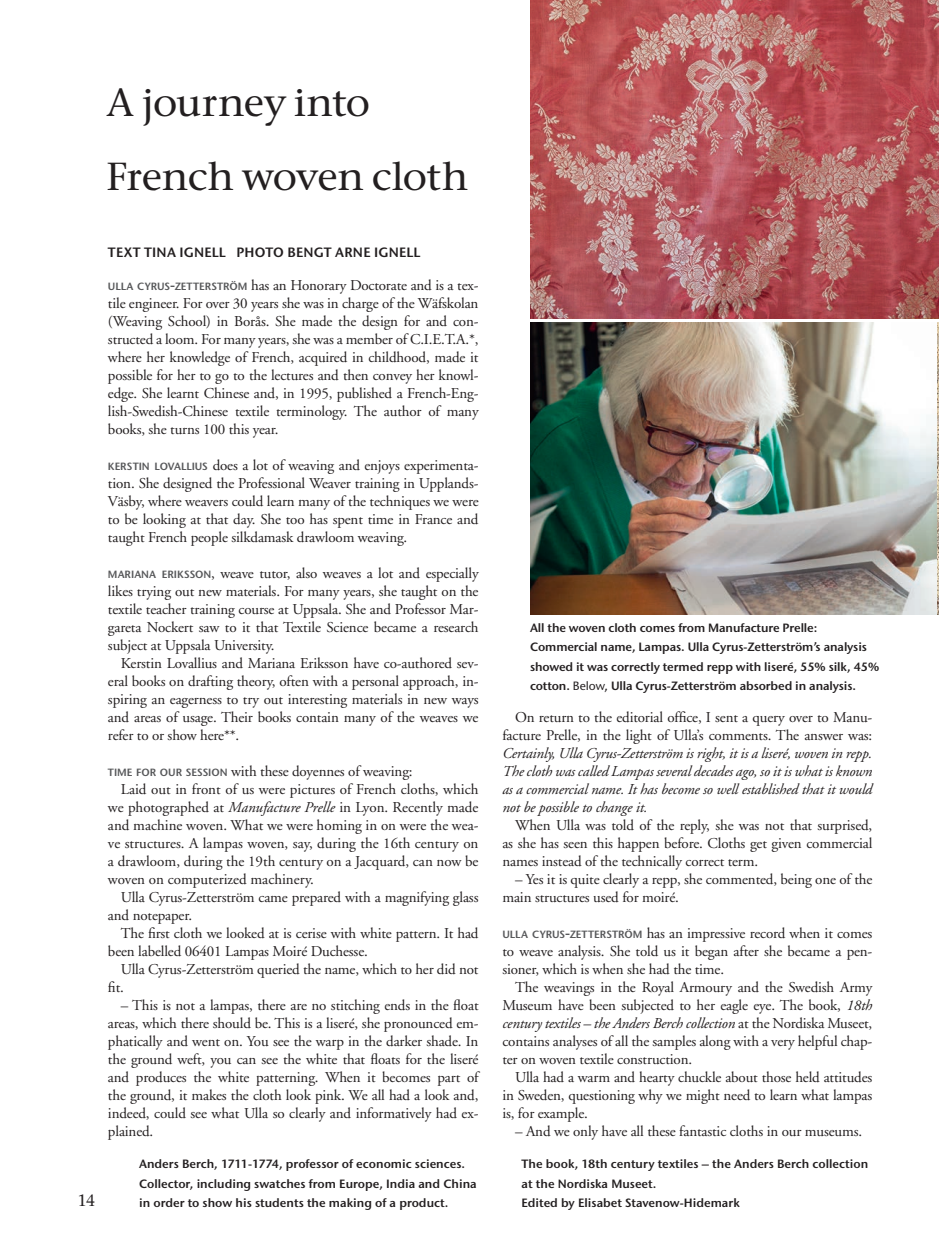
<style>
.page{position:relative;width:939px;height:1237px;background:#fff}
.page>*{position:absolute;margin:0;border:0;box-sizing:border-box;transform-origin:0 0}
.t1{font:500 39px/73.5px "ITC Stone Serif";letter-spacing:-.02em;color:#231f20;scale:1.05 1}
.t2{font:500 16.5px "ITC Stone Serif";color:#231f20}
.t3{font:15px/18px "Adobe Garamond";letter-spacing:-.01em;color:#231f20;text-align:justify}
.t4{font:italic 15px/18px "Adobe Garamond";letter-spacing:-.01em;color:#231f20;text-align:justify}
.t5{font:13.5px "ITC Stone Sans Semi";color:#231f20}
.t6{font:12px/19.5px "ITC Stone Sans Semi";letter-spacing:-.005em;color:#231f20}
.s1{font-family:"ITC Stone Sans Semi";font-size:10.5px;color:#57585a}
.s2{font-family:"ITC Stone Sans Semi";color:#57585a}
.s3{font-style:italic}
.s4{font-family:"ITC Stone Sans";font-weight:500}
</style>
<div class="page">
<img style="left:530px;top:0;width:409px;height:318px">
<img style="left:530px;top:322px;width:409px;height:292px">
<h1 class="t1" style="left:106px;top:65px;width:347px">A journey into<br>French woven cloth</h1>
<p class="t2" style="left:78px;top:1190px;width:19px">14</p>
<p class="t5" style="left:108px;top:244px;width:10px">TEXT</p>
<p class="t5" style="left:144px;top:244px;width:9px">TINA</p>
<p class="t5" style="left:179px;top:244px;width:9px">IGNELL</p>
<p class="t5" style="left:236px;top:244px;width:11px">PHOTO</p>
<p class="t5" style="left:287px;top:244px;width:10px">BENGT</p>
<p class="t5" style="left:335px;top:244px;width:10px">ARNE</p>
<p class="t5" style="left:374px;top:244px;width:9px">IGNELL</p>
<p class="t3" style="left:108px;top:277px;width:372px"><span class="s1">ULLA CYRUS</span><span class="s2">-</span><span class="s1">ZETTERSTRÖM</span> has an Honorary Doctorate and is a tex&shy;tile engineer. For over 30 years she was in charge of the Wäfskolan (Weaving School) in Borås. She made the design for and con&shy;structed a loom. For many years, she was a member of C.I.E.T.A.*, where her knowledge of French, acquired in childhood, made it possible for her to go to the lectures and then convey her knowl&shy;edge. She learnt Chinese and, in 1995, published a French-Eng&shy;lish-Swedish-Chinese textile terminology. The author of many books, she turns 100 this year.</p>
<p class="t3" style="left:108px;top:457px;width:372px"><span class="s1">KERSTIN LOVALLIUS</span> does a lot of weaving and enjoys experimenta&shy;tion. She designed the Professional Weaver training in Upplands-Väsby, where weavers could learn many of the techniques we were to be looking at that day. She too has spent time in France and taught French people silkdamask drawloom weaving.</p>
<p class="t3" style="left:108px;top:565px;width:372px"><span class="s1">MARIANA ERIKSSON</span>, weave tutor, also weaves a lot and especially likes trying out new materials. For many years, she taught on the textile teacher training course at Uppsala. She and Professor Mar&shy;gareta Nockert saw to it that Textile Science became a research subject at Uppsala University.</p>
<p class="t3" style="left:108px;top:655px;width:372px;text-indent:13px">Kerstin Lovallius and Mariana Eriksson have co-authored sev&shy;eral books on drafting theory, often with a personal approach, in&shy;spiring an eagerness to try out interesting materials in new ways and areas of usage. Their books contain many of the weaves we refer to or show here**.</p>
<p class="t3" style="left:108px;top:763px;width:306px"><span class="s1">TIME FOR OUR SESSION</span> with these doyennes of weaving:</p>
<p class="t3" style="left:121px;top:781px;width:359px">Laid out in front of us were pictures of French cloths, which</p>
<p class="t3" style="left:108px;top:799px;width:372px">we photographed at <span class="s3">Manufacture Prelle</span> in Lyon. Recently made</p>
<p class="t3" style="left:108px;top:817px;width:372px">and machine woven. What we were homing in on were the wea-</p>
<p class="t3" style="left:108px;top:835px;width:372px">ve structures. A lampas woven, say, during the 16th century on</p>
<p class="t3" style="left:108px;top:853px;width:372px">a drawloom, during the 19th century on a Jacquard, can now be</p>
<p class="t3" style="left:108px;top:871px;width:208px">woven on computerized machinery.</p>
<p class="t3" style="left:121px;top:889px;width:359px">Ulla Cyrus-Zetterström came prepared with a magnifying glass</p>
<p class="t3" style="left:108px;top:907px;width:86px">and notepaper.</p>
<p class="t3" style="left:121px;top:925px;width:359px">The first cloth we looked at is cerise with white pattern. It had</p>
<p class="t3" style="left:108px;top:943px;width:261px">been labelled 06401 Lampas Moiré Duchesse.</p>
<p class="t3" style="left:121px;top:961px;width:359px">Ulla Cyrus-Zetterström queried the name, which to her did not</p>
<p class="t3" style="left:108px;top:979px;width:17px">fit.</p>
<p class="t3" style="left:108px;top:997px;width:372px;text-indent:13px">– This is not a lampas, there are no stitching ends in the float areas, which there should be. This is a liseré, she pronounced em&shy;phatically and went on. You see the warp in the darker shade. In the ground weft, you can see the white that floats for the liseré and produces the white patterning. When it becomes part of the ground, it makes the cloth look pink. We all had a look and, indeed, could see what Ulla so clearly and informatively had ex&shy;plained.</p>
<p class="t6" style="left:530px;top:618px;width:351px">All the woven cloth comes from Manufacture Prelle:<br>Commercial name, Lampas. Ulla Cyrus-Zetterström’s analysis showed it was correctly termed repp with liseré, 55% silk, 45% cotton. <span class="s4">Below,</span> Ulla Cyrus-Zetterström absorbed in analysis.</p>
<p class="t3" style="left:502px;top:709px;width:371px;text-align:right">On return to the editorial office, I sent a query over to Manu&shy;facture Prelle, in the light of Ulla’s comments. The answer was:</p>
<p class="t4" style="left:502px;top:745px;width:371px">Certainly, Ulla Cyrus-Zetterström is right, it is a liseré, woven in repp.<br>The cloth was called Lampas several decades ago, so it is what is known as a commercial name. It has become so well established that it would not be possible to change it.</p>
<p class="t3" style="left:502px;top:817px;width:371px;text-indent:13px">When Ulla was told of the reply, she was not that surprised, as she has seen this happen before. Cloths get given commercial names instead of the technically correct term.</p>
<p class="t3" style="left:502px;top:871px;width:371px;text-indent:13px">– Yes it is quite clearly a repp, she commented, being one of the main structures used for moiré.</p>
<p class="t3" style="left:502px;top:925px;width:371px"><span class="s1">ULLA CYRUS</span><span class="s2">-</span><span class="s1">ZETTERSTRÖM</span> has an impressive record when it comes to weave analysis. She told us it began after she became a pen&shy;sioner, which is when she had the time.</p>
<p class="t3" style="left:502px;top:979px;width:371px;text-indent:13px">The weavings in the Royal Armoury and the Swedish Army Museum have been subjected to her eagle eye. The book, <span class="s3">18th century textiles – the Anders Berch collection</span> at the Nordiska Museet, contains analyses of all the samples along with a very helpful chap&shy;ter on woven textile construction.</p>
<p class="t3" style="left:502px;top:1069px;width:371px;text-indent:13px">Ulla had a warm and hearty chuckle about those held attitudes in Sweden, questioning why we might need to learn what lampas is, for example.</p>
<p class="t3" style="left:515px;top:1123px;width:348px">– And we only have all these fantastic cloths in our museums.</p>
<p class="t6" style="left:139px;top:1154px;width:339px">Anders Berch, 1711-1774, professor of economic sciences.<br>Collector, including swatches from Europe, India and China in order to show his students the making of a product.</p>
<p class="t6" style="left:521px;top:1154px;width:348px">The book, 18th century textiles – the Anders Berch collection at the Nordiska Museet.<br>Edited by Elisabet Stavenow-Hidemark</p>
</div>
